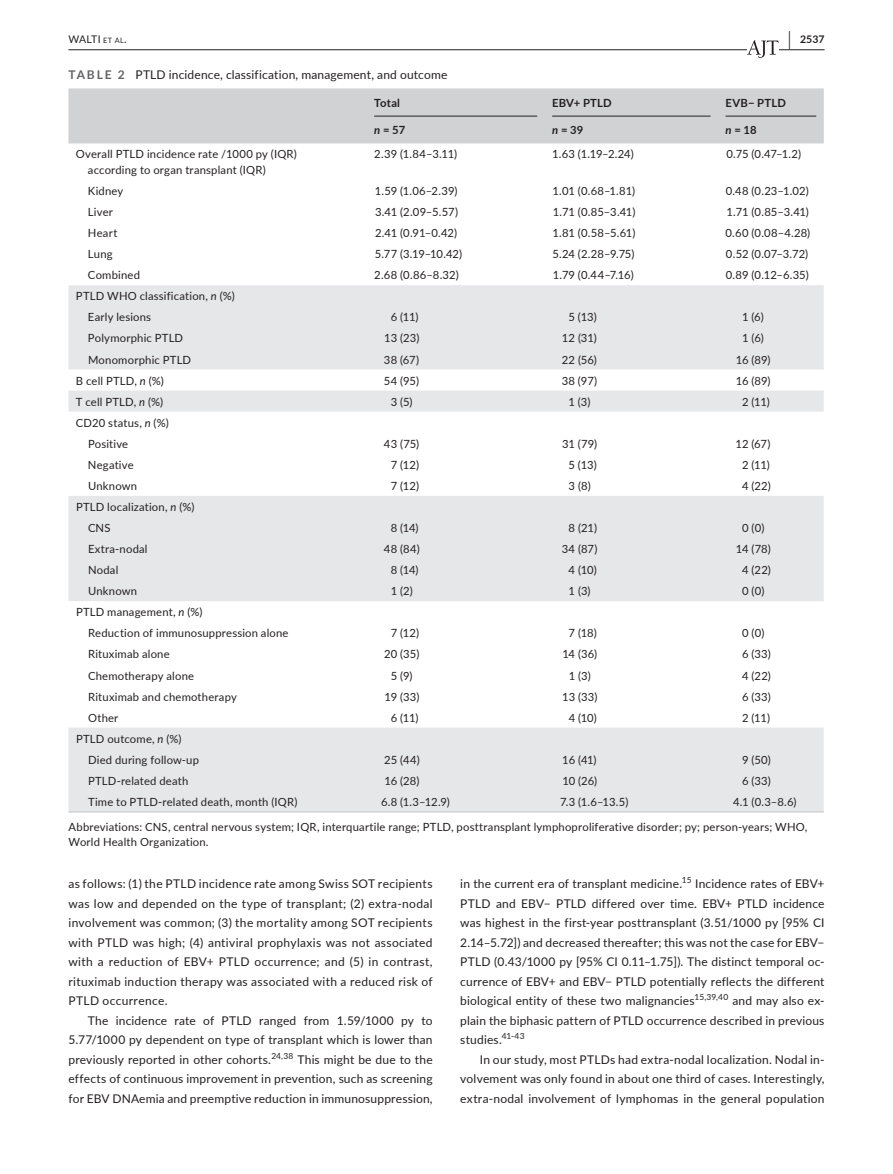
<style>
.page{position:relative;width:893px;height:1174px;background:#fff}
.page>*{position:absolute;margin:0;border:0;box-sizing:border-box;transform-origin:0 0}
.t1{font:12px/19.5px "Lato";letter-spacing:.015em;color:#231f20;text-align:justify}
.t2{font:11.25px/21px "Lato";letter-spacing:.015em;color:#231f20}
.t3{font:700 11.25px "Lato";letter-spacing:.01em;color:#231f20}
.t4{font:10.5px "Lato";color:#231f20}
.t5{font:700 10.5px "Lato";color:#231f20}
.s1{font-size:7.35px}
.s2{font-size:19.5px}
.s3{font-weight:700;color:#636366}
.s4{font-style:italic}
</style>
<div class="page">
<hr style="left:68px;top:49px;width:756px;height:1px;background:#231f20">
<svg style="left:747px;top:40px;width:32px;height:18px"></svg>
<div style="left:68px;top:88px;width:756px;height:55px;background:#d1d2d4"></div>
<svg style="left:68px;top:285px;width:756px;height:526px;fill:#e6e7e9"></svg>
<hr style="left:68px;top:811px;width:299px;height:1px;background:#d1d2d4">
<hr style="left:367px;top:811px;width:178px;height:1px;background:#d1d2d4">
<hr style="left:545px;top:811px;width:173px;height:1px;background:#d1d2d4">
<hr style="left:718px;top:811px;width:106px;height:1px;background:#d1d2d4">
<hr style="left:374px;top:116px;width:163px;height:1px;background:#231f20">
<hr style="left:552px;top:116px;width:158px;height:1px;background:#231f20">
<hr style="left:725px;top:116px;width:91px;height:1px;background:#231f20">
<p class="t4" style="left:68px;top:31px;width:60px">WALTI <span class="s1">et al</span>.</p>
<p class="t5" style="left:789px;top:31px;width:37px"><span class="s2">|</span> 2537</p>
<p class="t1" style="left:68px;top:64px;width:380px"><span class="s3">TABLE 2</span> PTLD incidence, classification, management, and outcome</p>
<p class="t3" style="left:374px;top:94px;width:27px">Total</p>
<p class="t3" style="left:552px;top:94px;width:61px">EBV+ PTLD</p>
<p class="t3" style="left:725px;top:94px;width:62px">EVB− PTLD</p>
<p class="t3" style="left:374px;top:122px;width:33px"><span class="s4">n</span>=57</p>
<p class="t3" style="left:552px;top:122px;width:33px"><span class="s4">n</span>=39</p>
<p class="t3" style="left:725px;top:122px;width:33px"><span class="s4">n</span>=18</p>
<p class="t2" style="left:88px;top:146px;width:210px;line-height:15.8px;text-indent:-12px">Overall PTLD incidence rate /1000 py (IQR) according to organ transplant (IQR)</p>
<p class="t2" style="left:374px;top:143px;width:84px">2.39 (1.84–3.11)</p>
<p class="t2" style="left:552px;top:143px;width:83px">1.63 (1.19–2.24)</p>
<p class="t2" style="left:726px;top:143px;width:76px">0.75 (0.47–1.2)</p>
<p class="t2" style="left:88px;top:180px;width:37px">Kidney</p>
<p class="t2" style="left:375px;top:180px;width:84px">1.59 (1.06–2.39)</p>
<p class="t2" style="left:552px;top:180px;width:84px">1.01 (0.68–1.81)</p>
<p class="t2" style="left:726px;top:180px;width:85px">0.48 (0.23–1.02)</p>
<p class="t2" style="left:88px;top:201px;width:27px">Liver</p>
<p class="t2" style="left:375px;top:201px;width:85px">3.41 (2.09–5.57)</p>
<p class="t2" style="left:553px;top:201px;width:84px">1.71 (0.85–3.41)</p>
<p class="t2" style="left:726px;top:201px;width:84px">1.71 (0.85–3.41)</p>
<p class="t2" style="left:88px;top:222px;width:31px">Heart</p>
<p class="t2" style="left:375px;top:222px;width:84px">2.41 (0.91–0.42)</p>
<p class="t2" style="left:552px;top:222px;width:84px">1.81 (0.58–5.61)</p>
<p class="t2" style="left:726px;top:222px;width:86px">0.60 (0.08–4.28)</p>
<p class="t2" style="left:88px;top:243px;width:26px">Lung</p>
<p class="t2" style="left:375px;top:243px;width:89px">5.77 (3.19–10.42)</p>
<p class="t2" style="left:552px;top:243px;width:84px">5.24 (2.28–9.75)</p>
<p class="t2" style="left:726px;top:243px;width:84px">0.52 (0.07–3.72)</p>
<p class="t2" style="left:88px;top:264px;width:54px">Combined</p>
<p class="t2" style="left:374px;top:264px;width:86px">2.68 (0.86–8.32)</p>
<p class="t2" style="left:553px;top:264px;width:83px">1.79 (0.44–7.16)</p>
<p class="t2" style="left:726px;top:264px;width:85px">0.89 (0.12–6.35)</p>
<p class="t2" style="left:88px;top:285px;width:148px;text-indent:-12px">PTLD WHO classification, <span class="s4">n</span> (%)<br>Early lesions</p>
<p class="t2" style="left:391px;top:306px;width:29px">6 (11)</p>
<p class="t2" style="left:569px;top:306px;width:30px">5 (13)</p>
<p class="t2" style="left:742px;top:306px;width:23px">1 (6)</p>
<p class="t2" style="left:88px;top:327px;width:97px">Polymorphic PTLD</p>
<p class="t2" style="left:384px;top:327px;width:37px">13 (23)</p>
<p class="t2" style="left:562px;top:327px;width:36px">12 (31)</p>
<p class="t2" style="left:742px;top:327px;width:23px">1 (6)</p>
<p class="t2" style="left:88px;top:348px;width:105px">Monomorphic PTLD</p>
<p class="t2" style="left:384px;top:348px;width:37px">38 (67)</p>
<p class="t2" style="left:562px;top:348px;width:37px">22 (56)</p>
<p class="t2" style="left:736px;top:348px;width:36px">16 (89)</p>
<p class="t2" style="left:76px;top:369px;width:89px">B cell PTLD, <span class="s4">n</span> (%)</p>
<p class="t2" style="left:384px;top:369px;width:37px">54 (95)</p>
<p class="t2" style="left:562px;top:369px;width:37px">38 (97)</p>
<p class="t2" style="left:736px;top:369px;width:36px">16 (89)</p>
<p class="t2" style="left:76px;top:390px;width:89px">T cell PTLD, <span class="s4">n</span> (%)</p>
<p class="t2" style="left:391px;top:390px;width:23px">3 (5)</p>
<p class="t2" style="left:569px;top:390px;width:24px">1 (3)</p>
<p class="t2" style="left:742px;top:390px;width:29px">2 (11)</p>
<p class="t2" style="left:88px;top:412px;width:82px;text-indent:-12px">CD20 status, <span class="s4">n</span> (%)<br>Positive</p>
<p class="t2" style="left:384px;top:433px;width:37px">43 (75)</p>
<p class="t2" style="left:562px;top:433px;width:37px">31 (79)</p>
<p class="t2" style="left:735px;top:433px;width:37px">12 (67)</p>
<p class="t2" style="left:88px;top:454px;width:47px">Negative</p>
<p class="t2" style="left:391px;top:454px;width:30px">7 (12)</p>
<p class="t2" style="left:569px;top:454px;width:30px">5 (13)</p>
<p class="t2" style="left:742px;top:454px;width:29px">2 (11)</p>
<p class="t2" style="left:88px;top:475px;width:51px">Unknown</p>
<p class="t2" style="left:391px;top:475px;width:30px">7 (12)</p>
<p class="t2" style="left:569px;top:475px;width:24px">3 (8)</p>
<p class="t2" style="left:742px;top:475px;width:30px">4 (22)</p>
<p class="t2" style="left:88px;top:496px;width:108px;text-indent:-12px">PTLD localization, <span class="s4">n</span> (%)<br>CNS</p>
<p class="t2" style="left:391px;top:517px;width:29px">8 (14)</p>
<p class="t2" style="left:569px;top:517px;width:30px">8 (21)</p>
<p class="t2" style="left:742px;top:517px;width:24px">0 (0)</p>
<p class="t2" style="left:88px;top:538px;width:61px">Extra-nodal</p>
<p class="t2" style="left:384px;top:538px;width:37px">48 (84)</p>
<p class="t2" style="left:562px;top:538px;width:37px">34 (87)</p>
<p class="t2" style="left:736px;top:538px;width:36px">14 (78)</p>
<p class="t2" style="left:88px;top:559px;width:32px">Nodal</p>
<p class="t2" style="left:391px;top:559px;width:29px">8 (14)</p>
<p class="t2" style="left:569px;top:559px;width:30px">4 (10)</p>
<p class="t2" style="left:742px;top:559px;width:30px">4 (22)</p>
<p class="t2" style="left:88px;top:580px;width:51px">Unknown</p>
<p class="t2" style="left:391px;top:580px;width:24px">1 (2)</p>
<p class="t2" style="left:569px;top:580px;width:24px">1 (3)</p>
<p class="t2" style="left:742px;top:580px;width:24px">0 (0)</p>
<p class="t2" style="left:88px;top:601px;width:202px;text-indent:-12px">PTLD management, <span class="s4">n</span> (%)<br>Reduction of immunosuppression alone</p>
<p class="t2" style="left:391px;top:622px;width:30px">7 (12)</p>
<p class="t2" style="left:569px;top:622px;width:30px">7 (18)</p>
<p class="t2" style="left:742px;top:622px;width:24px">0 (0)</p>
<p class="t2" style="left:88px;top:643px;width:83px">Rituximab alone</p>
<p class="t2" style="left:384px;top:643px;width:37px">20 (35)</p>
<p class="t2" style="left:562px;top:643px;width:36px">14 (36)</p>
<p class="t2" style="left:742px;top:643px;width:30px">6 (33)</p>
<p class="t2" style="left:88px;top:664px;width:108px">Chemotherapy alone</p>
<p class="t2" style="left:391px;top:664px;width:23px">5 (9)</p>
<p class="t2" style="left:569px;top:664px;width:24px">1 (3)</p>
<p class="t2" style="left:742px;top:664px;width:30px">4 (22)</p>
<p class="t2" style="left:88px;top:685px;width:150px">Rituximab and chemotherapy</p>
<p class="t2" style="left:385px;top:685px;width:36px">19 (33)</p>
<p class="t2" style="left:562px;top:685px;width:37px">13 (33)</p>
<p class="t2" style="left:742px;top:685px;width:30px">6 (33)</p>
<p class="t2" style="left:88px;top:706px;width:32px">Other</p>
<p class="t2" style="left:391px;top:706px;width:29px">6 (11)</p>
<p class="t2" style="left:569px;top:706px;width:30px">4 (10)</p>
<p class="t2" style="left:742px;top:706px;width:29px">2 (11)</p>
<p class="t2" style="left:88px;top:727px;width:112px;text-indent:-12px">PTLD outcome, <span class="s4">n</span> (%)<br>Died during follow-up</p>
<p class="t2" style="left:384px;top:748px;width:37px">25 (44)</p>
<p class="t2" style="left:562px;top:748px;width:36px">16 (41)</p>
<p class="t2" style="left:742px;top:748px;width:30px">9 (50)</p>
<p class="t2" style="left:88px;top:770px;width:102px">PTLD-related death</p>
<p class="t2" style="left:384px;top:770px;width:37px">16 (28)</p>
<p class="t2" style="left:562px;top:770px;width:36px">10 (26)</p>
<p class="t2" style="left:742px;top:770px;width:30px">6 (33)</p>
<p class="t2" style="left:88px;top:791px;width:211px">Time to PTLD-related death, month (IQR)</p>
<p class="t2" style="left:381px;top:791px;width:70px">6.8 (1.3–12.9)</p>
<p class="t2" style="left:560px;top:791px;width:70px">7.3 (1.6–13.5)</p>
<p class="t2" style="left:733px;top:791px;width:65px">4.1 (0.3–8.6)</p>
<p class="t2" style="left:69px;top:818px;width:740px;line-height:15.8px">Abbreviations: CNS, central nervous system; IQR, interquartile range; PTLD, posttransplant lymphoproliferative disorder; py; person-years; WHO,<br>World Health Organization.</p>
<p class="t1" style="left:68px;top:873px;width:366px">as follows: (1) the PTLD incidence rate among Swiss SOT recipients was low and depended on the type of transplant; (2) extra-nodal involvement was common; (3) the mortality among SOT recipients with PTLD was high; (4) antiviral prophylaxis was not associated with a reduction of EBV+ PTLD occurrence; and (5) in contrast, rituximab induction therapy was associated with a reduced risk of PTLD occurrence.</p>
<p class="t1" style="left:68px;top:1010px;width:366px;text-indent:20px">The incidence rate of PTLD ranged from 1.59/1000 py to 5.77/1000 py dependent on type of transplant which is lower than previously reported in other cohorts.<sup>24,38</sup> This might be due to the effects of continuous improvement in prevention, such as screening for EBV DNAemia and preemptive reduction in immunosuppression,</p>
<p class="t1" style="left:460px;top:873px;width:366px">in the current era of transplant medicine.<sup>15</sup> Incidence rates of EBV+ PTLD and EBV− PTLD differed over time. EBV+ PTLD incidence was highest in the first-year posttransplant (3.51/1000 py [95% CI 2.14–5.72]) and decreased thereafter; this was not the case for EBV− PTLD (0.43/1000 py [95% CI 0.11–1.75]). The distinct temporal oc&shy;currence of EBV+ and EBV− PTLD potentially reflects the different biological entity of these two malignancies<sup>15,39,40</sup> and may also ex&shy;plain the biphasic pattern of PTLD occurrence described in previous studies.<sup>41-43</sup></p>
<p class="t1" style="left:460px;top:1049px;width:366px;text-indent:20px">In our study, most PTLDs had extra-nodal localization. Nodal in&shy;volvement was only found in about one third of cases. Interestingly, extra-nodal involvement of lymphomas in the general population</p>
</div>
